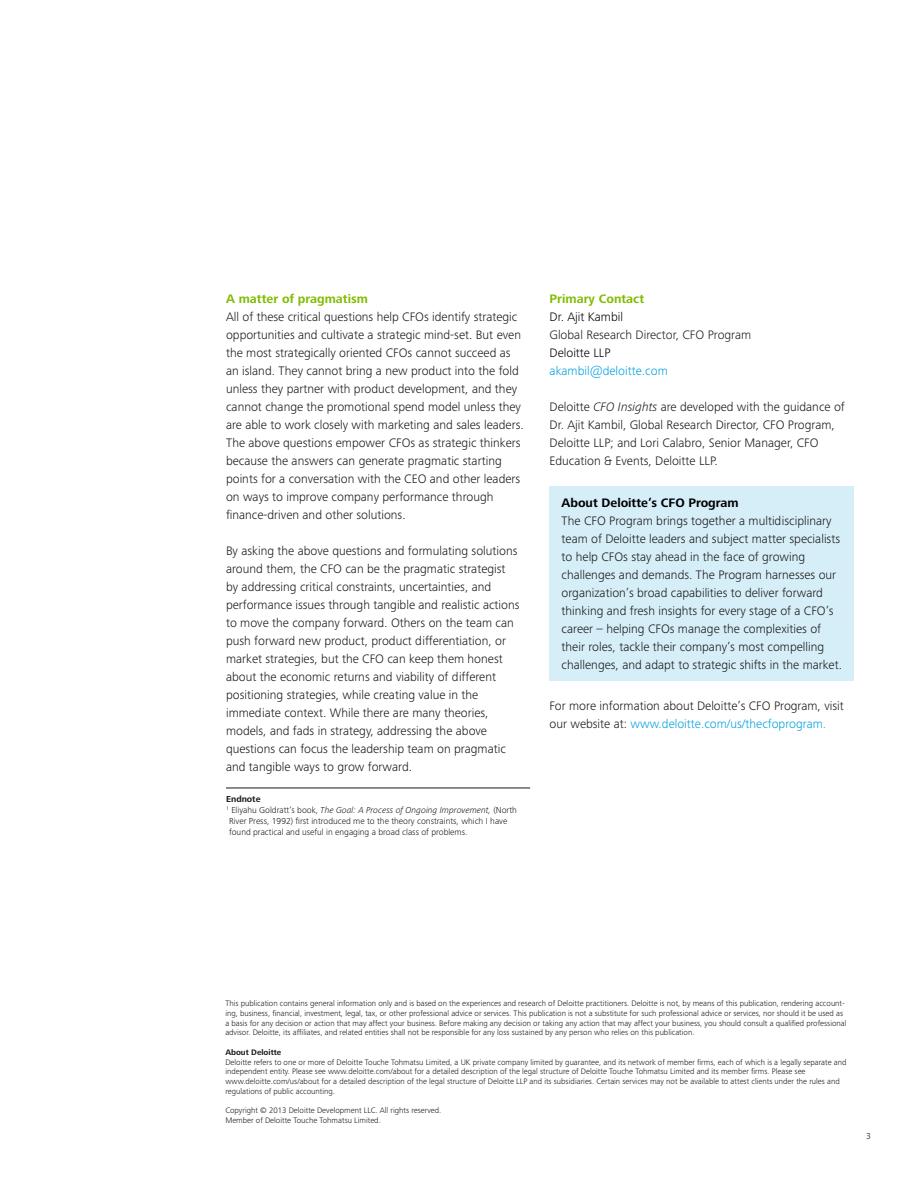
<style>
.page{position:relative;width:918px;height:1188px;background:#fff}
.page>*{position:absolute;margin:0;border:0;box-sizing:border-box;transform-origin:0 0}
.t1{font:300 12.75px/18px "Frutiger Next Pro";color:#1a1818}
.t2{font:300 12.75px/18px "Frutiger Next Pro";color:#1a1718}
.t3{font:700 12.75px "Frutiger Next Pro";color:#81bc00}
.t4{font:300 12.75px "Frutiger Next Pro";color:#1e1e1e}
.t5{font:700 12.75px "Frutiger Next Pro";color:#000}
.t6{font:300 12.75px "Frutiger Next Pro";color:#000}
.t7{font:300 12.75px "Frutiger Next Pro";color:#00a1e0}
.Endnote_text{font:300 9px/10.8px "Frutiger Next Pro";color:#1a1818}
.Endnote_text-2{font:700 9px "Frutiger Next Pro";color:#1a1818}
.t8{font:300 8.25px/9.8px "Frutiger Next Pro";color:#1a1818}
.t9{font:700 8.25px "Frutiger Next Pro";color:#1a1818}
.s1{font-style:italic}
.s2{color:#00a1e0}
.s3{color:#00abe7}
</style>
<div class="page">
<div style="left:550px;top:486px;width:304px;height:195px;background:#d5eef8"></div>
<hr style="left:226px;top:788px;width:304px;height:1px;background:#1a1818">
<p class="t3" style="left:226px;top:292px;width:143px">A matter of pragmatism</p>
<p class="t1" style="left:226px;top:308px;width:299px">All of these critical questions help CFOs identify strategic opportunities and cultivate a strategic mind-set. But even the most strategically oriented CFOs cannot succeed as an island. They cannot bring a new product into the fold unless they partner with product development, and they cannot change the promotional spend model unless they are able to work closely with marketing and sales leaders.<br>The above questions empower CFOs as strategic thinkers because the answers can generate pragmatic starting points for a conversation with the CEO and other leaders on ways to improve company performance through finance-driven and other solutions.</p>
<p class="t1" style="left:226px;top:542px;width:295px">By asking the above questions and formulating solutions around them, the CFO can be the pragmatic strategist by addressing critical constraints, uncertainties, and performance issues through tangible and realistic actions to move the company forward. Others on the team can push forward new product, product differentiation, or market strategies, but the CFO can keep them honest about the economic returns and viability of different positioning strategies, while creating value in the immediate context. While there are many theories, models, and fads in strategy, addressing the above questions can focus the leadership team on pragmatic and tangible ways to grow forward.</p>
<p class="Endnote_text-2" style="left:226px;top:794px;width:36px">Endnote</p>
<p class="Endnote_text" style="left:229px;top:805px;width:289px;text-indent:-3px"><sup>1</sup> Eliyahu Goldratt’s book, <span class="s1">The Goal: A Process of Ongoing Improvement,</span> (North<br>River Press, 1992) first introduced me to the theory constraints, which I have found practical and useful in engaging a broad class of problems.</p>
<p class="t3" style="left:550px;top:292px;width:96px">Primary Contact</p>
<p class="t6" style="left:550px;top:310px;width:75px">Dr. Ajit Kambil</p>
<p class="t4" style="left:550px;top:328px;width:203px">Global Research Director, CFO Program</p>
<p class="t6" style="left:550px;top:346px;width:62px">Deloitte LLP</p>
<p class="t7" style="left:550px;top:364px;width:120px">akambil@deloitte.com</p>
<p class="t1" style="left:550px;top:398px;width:297px">Deloitte <span class="s1">CFO Insights</span> are developed with the guidance of Dr. Ajit Kambil, Global Research Director, CFO Program, Deloitte LLP; and Lori Calabro, Senior Manager, CFO Education &amp; Events, Deloitte LLP.</p>
<p class="t5" style="left:562px;top:495px;width:179px">About Deloitte’s CFO Program</p>
<p class="t2" style="left:562px;top:511px;width:282px">The CFO Program brings together a multidisciplinary team of Deloitte leaders and subject matter specialists to help CFOs stay ahead in the face of growing challenges and demands. The Program harnesses our organization’s broad capabilities to deliver forward thinking and fresh insights for every stage of a CFO’s career – helping CFOs manage the complexities of their roles, tackle their company’s most compelling challenges, and adapt to strategic shifts in the market.</p>
<p class="t1" style="left:550px;top:697px;width:296px">For more information about Deloitte’s CFO Program, visit our website at: <span class="s2">www.deloitte.com/us/thecfoprogram</span><span class="s3">.</span></p>
<p class="t8" style="left:225px;top:998px;width:623px">This publication contains general information only and is based on the experiences and research of Deloitte practitioners. Deloitte is not, by means of this publication, rendering account&shy;ing, business, financial, investment, legal, tax, or other professional advice or services. This publication is not a substitute for such professional advice or services, nor should it be used as a basis for any decision or action that may affect your business. Before making any decision or taking any action that may affect your business, you should consult a qualified professional advisor. Deloitte, its affiliates, and related entities shall not be responsible for any loss sustained by any person who relies on this publication.</p>
<p class="t9" style="left:225px;top:1047px;width:58px">About Deloitte</p>
<p class="t8" style="left:225px;top:1057px;width:623px">Deloitte refers to one or more of Deloitte Touche Tohmatsu Limited, a UK private company limited by guarantee, and its network of member firms, each of which is a legally separate and independent entity. Please see www.deloitte.com/about for a detailed description of the legal structure of Deloitte Touche Tohmatsu Limited and its member firms. Please see</p>
<p class="t8" style="left:225px;top:1076px;width:616px">www.deloitte.com/us/about for a detailed description of the legal structure of Deloitte LLP and its subsidiaries. Certain services may not be available to attest clients under the rules and regulations of public accounting.</p>
<p class="t8" style="left:225px;top:1106px;width:218px">Copyright © 2013 Deloitte Development LLC. All rights reserved.<br>Member of Deloitte Touche Tohmatsu Limited.</p>
<p class="Endnote_text" style="left:866px;top:1130px;width:6px">3</p>
</div>
